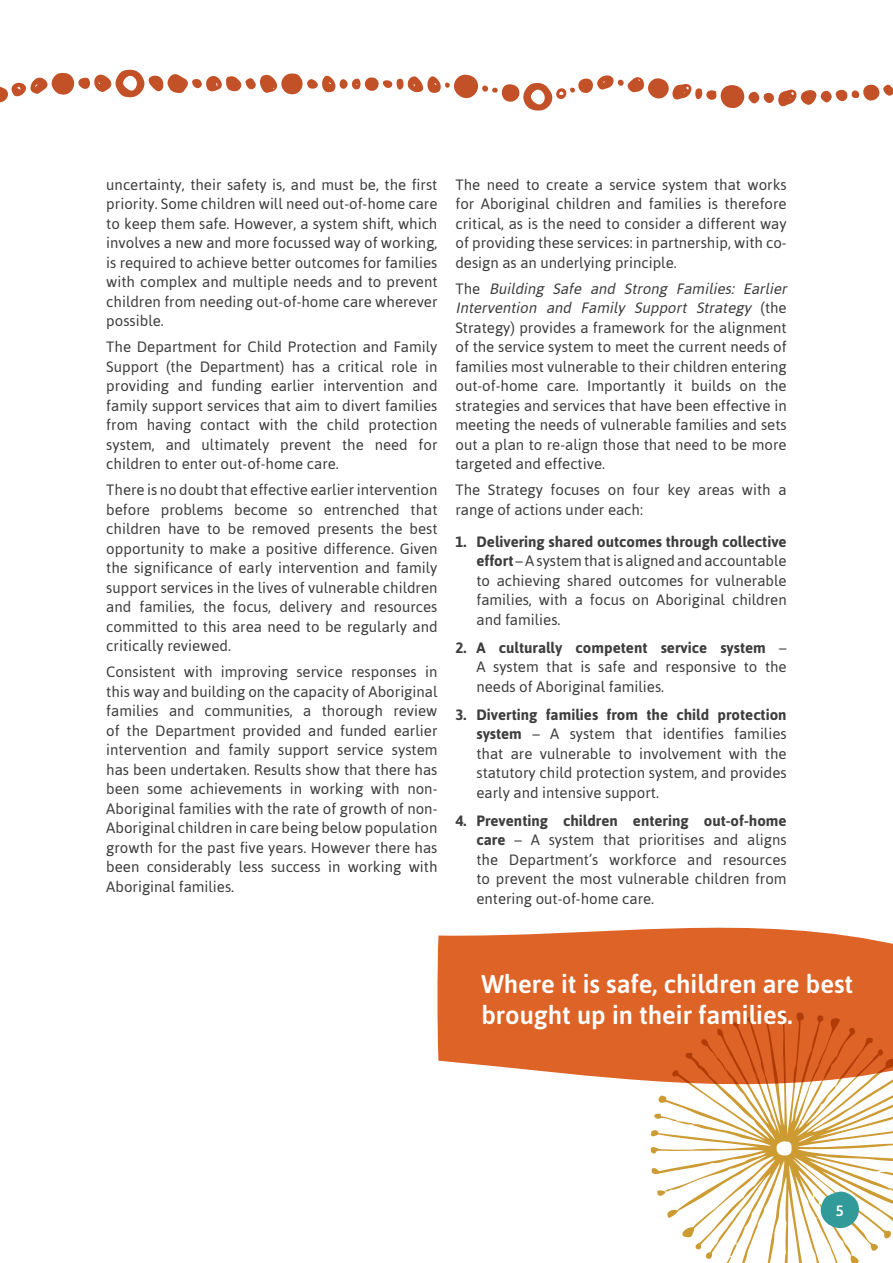
<style>
.page{position:relative;width:893px;height:1263px;background:#fff}
.page>*{position:absolute;margin:0;border:0;box-sizing:border-box;transform-origin:0 0}
.t1{font:500 25.5px/30.6px "Asap";color:#fff}
.t2{font:15px/19.5px "Asap";color:#3e3e3f;text-align:justify}
.t3{font:500 15px "Asap";color:#fff}
.s1{font-style:italic}
.s2{font-weight:700}
</style>
<div class="page">
<svg style="left:650px;top:1086px;width:243px;height:177px"></svg>
<svg style="left:721px;top:1244px;width:16px;height:19px"></svg>
<svg style="left:801px;top:1086px;width:72px;height:34px"></svg>
<svg style="left:880px;top:1170px;width:13px;height:31px"></svg>
<svg style="left:0;top:69px;width:335px;height:34px"></svg>
<div style="left:340px;top:79px;width:8px;height:10px;background:#c35128;border-radius:50%"></div>
<svg style="left:351px;top:75px;width:542px;height:36px"></svg>
<svg style="left:437px;top:927px;width:456px;height:159px;background:#e0713b"></svg>
<svg style="left:812px;top:1191px;width:49px;height:72px"></svg>
<p class="t2" style="left:106px;top:175px;width:333px">uncertainty, their safety is, and must be, the first priority. Some children will need out-of-home care to keep them safe. However, a system shift, which involves a new and more focussed way of working, is required to achieve better outcomes for families with complex and multiple needs and to prevent children from needing out-of-home care wherever possible.</p>
<p class="t2" style="left:106px;top:337px;width:333px">The Department for Child Protection and Family Support (the Department) has a critical role in providing and funding earlier intervention and family support services that aim to divert families from having contact with the child protection system, and ultimately prevent the need for children to enter out-of-home care.</p>
<p class="t2" style="left:106px;top:480px;width:333px">There is no doubt that effective earlier intervention before problems become so entrenched that children have to be removed presents the best opportunity to make a positive difference. Given the significance of early intervention and family support services in the lives of vulnerable children and families, the focus, delivery and resources committed to this area need to be regularly and critically reviewed.</p>
<p class="t2" style="left:106px;top:662px;width:333px">Consistent with improving service responses in this way and building on the capacity of Aboriginal families and communities, a thorough review of the Department provided and funded earlier intervention and family support service system has been undertaken. Results show that there has been some achievements in working with non-Aboriginal families with the rate of growth of non-Aboriginal children in care being below population growth for the past five years. However there has been considerably less success in working with Aboriginal families.</p>
<p class="t2" style="left:455px;top:175px;width:333px">The need to create a service system that works for Aboriginal children and families is therefore critical, as is the need to consider a different way of providing these services: in partnership, with co&shy;design as an underlying principle.</p>
<p class="t2" style="left:455px;top:279px;width:336px;text-align:left">T h e <span class="s1">Building Safe and Strong Families: Earlier Intervention and Family Support Strategy</span> ( t h e Strategy) provides a framework for the alignment of the service system to meet the current needs of families most vulnerable to their children entering out-of-home care. Importantly it builds on the strategies and services that have been effective in meeting the needs of vulnerable families and sets out a plan to re-align those that need to be more targeted and effective.</p>
<p class="t2" style="left:455px;top:480px;width:333px">The Strategy focuses on four key areas with a range of actions under each:</p>
<p class="t2" style="left:476px;top:532px;width:312px;text-indent:-21px"><span class="s2">1. Delivering shared outcomes through collective effort</span> – A system that is aligned and accountable to achieving shared outcomes for vulnerable families, with a focus on Aboriginal children and families.</p>
<p class="t2" style="left:476px;top:638px;width:312px;text-indent:-21px"><span class="s2">2. A culturally competent service system</span> – A system that is safe and responsive to the needs of Aboriginal families.</p>
<p class="t2" style="left:476px;top:705px;width:312px;text-indent:-21px"><span class="s2">3. Diverting families from the child protection system</span> – A system that identifies families that are vulnerable to involvement with the statutory child protection system, and provides early and intensive support.</p>
<p class="t2" style="left:476px;top:811px;width:312px;text-indent:-21px"><span class="s2">4. Preventing children entering out-of-home care</span> – A system that prioritises and aligns the Department’s workforce and resources to prevent the most vulnerable children from entering out-of-home care.</p>
<h1 class="t1" style="left:481px;top:968px;width:373px">Where it is safe, children are best brought up in their families.</h1>
<p class="t3" style="left:836px;top:1200px;width:10px">5</p>
</div>
